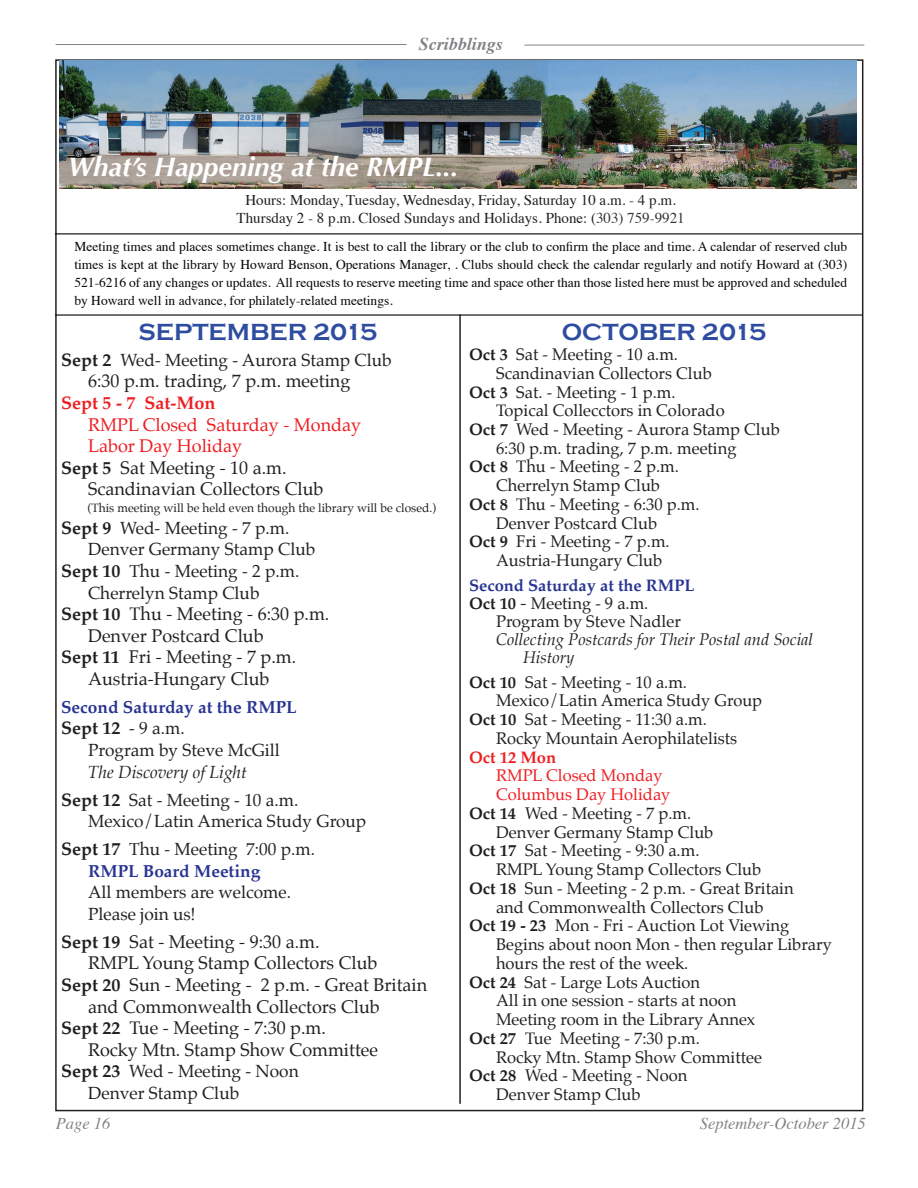
<style>
.page{position:relative;width:918px;height:1188px;background:#fff}
.page>*{position:absolute;margin:0;border:0;box-sizing:border-box;transform-origin:0 0}
.t1{font:italic 700 27px "Optima";color:#fff}
.t2{font:700 24px "Copperplate Gothic";color:#2e4da1}
.t3{font:18px "Palatino";color:#231f20}
.t4{font:18px "Palatino";color:#ee1d23}
.t5{font:700 18px "Palatino";color:#ee1f23}
.t6{font:700 18px "Palatino";color:#231f20}
.t7{font:italic 700 18px "Times";color:#808285}
.t8{font:17.25px/21.6px "Palatino";color:#231f20}
.t9{font:italic 17.25px/27.9px "Palatino";color:#231f20}
.t10{font:700 17.25px "Palatino";color:#293492}
.t11{font:16.5px "Palatino";color:#231f20}
.t12{font:italic 16.5px/18px "Palatino";color:#231f20}
.t13{font:700 16.5px/18px "Palatino";color:#293492}
.t14{font:16.5px "Palatino";color:#ee1f23}
.t15{font:italic 16.5px "Times";color:#808285}
.t16{font:700 16.5px "Palatino";color:#ee1f23}
.t17{font:15px/18px "Times";color:#231f20;text-align:center}
.t18{font:13.5px/18px "Times";color:#050605;text-align:justify}
.t19{font:12px "Palatino";color:#231f20}
.s1{color:#363536}
.s2{font-weight:700;font-size:18px}
.s3{font-weight:700}
.s4{font-weight:400;font-size:17.25px}
.s5{font-weight:700;font-style:normal;font-size:18px}
.s6{font-style:normal}
.s7{color:#231f20}
.s8{font-weight:400;font-size:18px;color:#231f20}
.s9{font-weight:400;color:#231f20}
</style>
<div class="page">
<hr style="left:56px;top:44px;width:351px;height:1px;background:#808285">
<hr style="left:524px;top:45px;width:340px;height:1px;background:#808285">
<hr style="left:459px;top:314px;width:2px;height:790px;background:#231f20">
<img style="left:59px;top:60px;width:797px;height:129px">
<hr style="left:55px;top:233px;width:807px;height:1px;background:#040503">
<hr style="left:55px;top:314px;width:807px;height:2px;background:#040503">
<p class="t7" style="left:419px;top:27px;width:86px">Scribblings</p>
<h1 class="t1" style="left:68px;top:151px;width:392px">What’s Happening at the RMPL...</h1>
<p class="t17" style="left:237px;top:190px;width:450px">Hours: Monday, Tuesday, Wednesday, Friday, Saturday 10 a.m. - 4 p.m.<br>Thursday 2 - 8 p.m. Closed Sundays and Holidays. Phone: (<span class="s1">303) 759-9921</span></p>
<p class="t18" style="left:74px;top:236px;width:774px">Meeting times and places sometimes change. It is best to call the library or the club to confirm the place and time. A calendar of reserved club times is kept at the library by Howard Benson, Operations Manager, . Clubs should check the calendar regularly and notify Howard at (303)<br>521-6216 of any changes or updates. All requests to reserve meeting time and space other than those listed here must be approved and scheduled by Howard well in advance, for philately-related meetings.</p>
<h2 class="t2" style="left:562px;top:319px;width:206px">OCTOBER 2015</h2>
<h2 class="t2" style="left:139px;top:319px;width:240px">SEPTEMBER 2015</h2>
<p class="t8" style="left:61px;top:349px;width:332px"><span class="s2">Sept 2</span> Wed- Meeting - Aurora Stamp Club</p>
<p class="t3" style="left:88px;top:366px;width:264px">6:30 p.m. trading, 7 p.m. meeting</p>
<p class="t5" style="left:61px;top:387px;width:156px">Sept 5 - 7 Sat-Mon</p>
<p class="t4" style="left:88px;top:409px;width:275px">RMPL Closed Saturday - Monday</p>
<p class="t4" style="left:88px;top:431px;width:156px">Labor Day Holiday</p>
<p class="t3" style="left:61px;top:453px;width:227px"><span class="s3">Sept 5</span> Sat Meeting - 10 a.m.</p>
<p class="t3" style="left:88px;top:474px;width:237px">Scandinavian Collectors Club</p>
<p class="t19" style="left:87px;top:498px;width:350px">(This meeting will be held even though the library will be closed.)</p>
<p class="t8" style="left:61px;top:517px;width:230px"><span class="s2">Sept 9</span> Wed- Meeting - 7 p.m.</p>
<p class="t8" style="left:88px;top:539px;width:229px">Denver Germany Stamp Club</p>
<p class="t8" style="left:61px;top:560px;width:240px"><span class="s2">Sept 10</span> Thu - Meeting - 2 p.m.</p>
<p class="t8" style="left:88px;top:582px;width:173px">Cherrelyn Stamp Club</p>
<p class="t3" style="left:61px;top:599px;width:270px"><span class="s3">Sept 10</span> Thu - Meeting - 6:30 p.m.</p>
<p class="t3" style="left:88px;top:621px;width:177px">Denver Postcard Club</p>
<p class="t3" style="left:61px;top:642px;width:237px"><span class="s3">Sept 11</span> Fri - Meeting - 7 p.m.</p>
<p class="t3" style="left:88px;top:664px;width:183px">Austria-Hungary Club</p>
<p class="t10" style="left:61px;top:692px;width:237px">Second Saturday at the RMPL</p>
<p class="t6" style="left:61px;top:713px;width:125px">Sept 12 <span class="s4">- 9 a.m.</span></p>
<p class="t8" style="left:88px;top:739px;width:193px">Program by Steve McGill</p>
<p class="t9" style="left:61px;top:758px;width:239px;text-indent:27px">The Discovery of Light<br><span class="s5">Sept 12</span> <span class="s6">Sat - Meeting - 10 a.m.</span></p>
<p class="t8" style="left:61px;top:807px;width:307px;line-height:27.9px;text-indent:27px">Mexico/Latin America Study Group<br><span class="s2">Sept 17</span> Thu - Meeting 7:00 p.m.</p>
<p class="t10" style="left:88px;top:856px;width:174px">RMPL Board Meeting</p>
<p class="t8" style="left:88px;top:881px;width:204px">All members are welcome.<br>Please join us!</p>
<p class="t3" style="left:61px;top:927px;width:260px"><span class="s3">Sept 19</span> Sat - Meeting - 9:30 a.m.</p>
<p class="t3" style="left:88px;top:948px;width:291px">RMPL Young Stamp Collectors Club</p>
<p class="t3" style="left:61px;top:970px;width:368px"><span class="s3">Sept 20</span> Sun - Meeting - 2 p.m. - Great Britain</p>
<p class="t3" style="left:88px;top:991px;width:293px">and Commonwealth Collectors Club</p>
<p class="t3" style="left:61px;top:1013px;width:266px"><span class="s3">Sept 22</span> Tue - Meeting - 7:30 p.m.</p>
<p class="t3" style="left:88px;top:1035px;width:292px">Rocky Mtn. Stamp Show Committee</p>
<p class="t8" style="left:88px;top:1061px;width:212px;text-indent:-27px"><span class="s2">Sept 23</span> Wed - Meeting - Noon<br>Denver Stamp Club</p>
<p class="t11" style="left:469px;top:341px;width:211px"><span class="s3">Oct 3</span> Sat - Meeting - 10 a.m.</p>
<p class="t11" style="left:496px;top:359px;width:217px">Scandinavian Collectors Club</p>
<p class="t11" style="left:469px;top:378px;width:208px"><span class="s3">Oct 3</span> Sat. - Meeting - 1 p.m.</p>
<p class="t11" style="left:496px;top:397px;width:230px">Topical Collecctors in Colorado</p>
<p class="t11" style="left:469px;top:416px;width:312px"><span class="s3">Oct 7</span> Wed - Meeting - Aurora Stamp Club</p>
<p class="t11" style="left:496px;top:434px;width:242px">6:30 p.m. trading, 7 p.m. meeting</p>
<p class="t11" style="left:469px;top:453px;width:211px"><span class="s3">Oct 8</span> Thu - Meeting - 2 p.m.</p>
<p class="t11" style="left:496px;top:472px;width:166px">Cherrelyn Stamp Club</p>
<p class="t11" style="left:469px;top:491px;width:232px"><span class="s3">Oct 8</span> Thu - Meeting - 6:30 p.m.</p>
<p class="t11" style="left:496px;top:509px;width:163px">Denver Postcard Club</p>
<p class="t11" style="left:469px;top:528px;width:202px"><span class="s3">Oct 9</span> Fri - Meeting - 7 p.m.</p>
<p class="t11" style="left:496px;top:547px;width:168px">Austria-Hungary Club</p>
<p class="t13" style="left:469px;top:575px;width:227px">Second Saturday at the RMPL<br><span class="s7">Oct 10</span> <span class="s8">-</span> <span class="s9">Meeting - 9 a.m.</span></p>
<p class="t11" style="left:496px;top:607px;width:186px">Program by Steve Nadler</p>
<p class="t12" style="left:523px;top:630px;width:292px;text-indent:-27px">Collecting Postcards for Their Postal and Social<br>History</p>
<p class="t11" style="left:469px;top:668px;width:220px"><span class="s3">Oct 10</span> Sat - Meeting - 10 a.m.</p>
<p class="t11" style="left:496px;top:687px;width:268px">Mexico/Latin America Study Group</p>
<p class="t11" style="left:469px;top:706px;width:239px"><span class="s3">Oct 10</span> Sat - Meeting - 11:30 a.m.</p>
<p class="t11" style="left:496px;top:725px;width:243px">Rocky Mountain Aerophilatelists</p>
<p class="t16" style="left:469px;top:743px;width:89px">Oct 12 Mon</p>
<p class="t14" style="left:496px;top:762px;width:168px">RMPL Closed Monday</p>
<p class="t14" style="left:496px;top:781px;width:176px">Columbus Day Holiday</p>
<p class="t11" style="left:469px;top:800px;width:224px"><span class="s3">Oct 14</span> Wed - Meeting - 7 p.m.</p>
<p class="t11" style="left:496px;top:818px;width:219px">Denver Germany Stamp Club</p>
<p class="t11" style="left:469px;top:837px;width:232px"><span class="s3">Oct 17</span> Sat - Meeting - 9:30 a.m.</p>
<p class="t11" style="left:496px;top:856px;width:267px">RMPL Young Stamp Collectors Club</p>
<p class="t11" style="left:469px;top:875px;width:326px"><span class="s3">Oct 18</span> Sun - Meeting - 2 p.m. - Great Britain</p>
<p class="t11" style="left:496px;top:893px;width:269px">and Commonwealth Collectors Club</p>
<p class="t11" style="left:469px;top:912px;width:322px"><span class="s3">Oct 19 - 23</span> Mon - Fri - Auction Lot Viewing</p>
<p class="t11" style="left:496px;top:931px;width:337px">Begins about noon Mon - then regular Library</p>
<p class="t11" style="left:496px;top:949px;width:194px">hours the rest of the week.</p>
<p class="t11" style="left:469px;top:968px;width:233px"><span class="s3">Oct 24</span> Sat - Large Lots Auction</p>
<p class="t11" style="left:496px;top:987px;width:242px">All in one session - starts at noon</p>
<p class="t11" style="left:496px;top:1006px;width:261px">Meeting room in the Library Annex</p>
<p class="t11" style="left:469px;top:1025px;width:232px"><span class="s3">Oct 27</span> Tue Meeting - 7:30 p.m.</p>
<p class="t11" style="left:496px;top:1043px;width:267px">Rocky Mtn. Stamp Show Committee</p>
<p class="t11" style="left:469px;top:1062px;width:220px"><span class="s3">Oct 28</span> Wed - Meeting - Noon</p>
<p class="t11" style="left:496px;top:1081px;width:146px">Denver Stamp Club</p>
<p class="t15" style="left:56px;top:1109px;width:56px">Page 16</p>
<p class="t15" style="left:700px;top:1109px;width:168px">September-October 2015</p>
</div>
